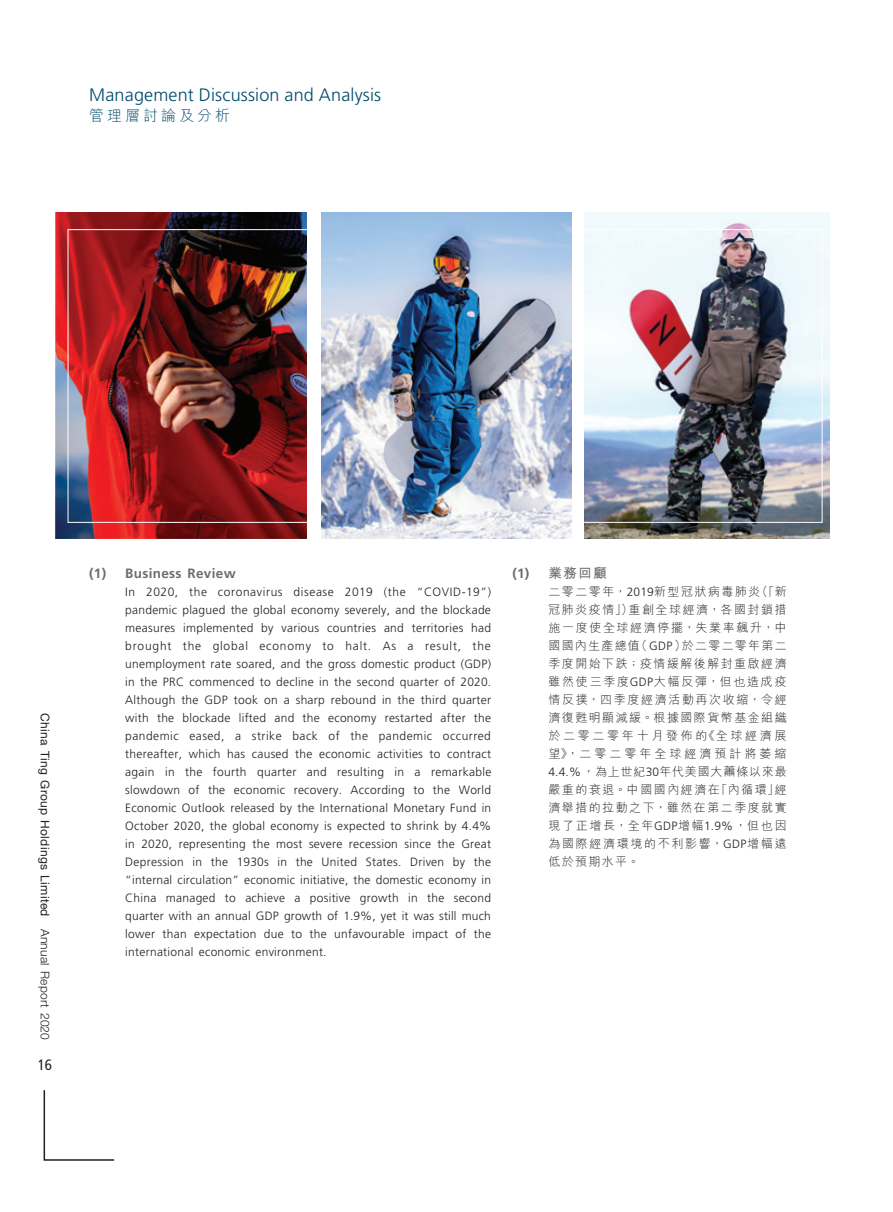
<style>
.page{position:relative;width:893px;height:1212px;background:#fff}
.page>*{position:absolute;margin:0;border:0;box-sizing:border-box;transform-origin:0 0}
.t1{font:300 18px "Frutiger LT Std";letter-spacing:.01em;color:#004b6c}
.t2{font:300 15px "M Hei HK";letter-spacing:.2em;color:#004b6c}
.t3{font:condensed 15px "Frutiger LT Std";color:#231f20}
._04___H2{font:700 13.5px "Frutiger LT Std";letter-spacing:.025em;color:#6c6d70}
._04___H2-2{font:700 13.5px "M Hei HK";color:#6c6d70}
._12___P2{font:300 12px/18px "Frutiger LT Std";letter-spacing:.025em;color:#231f20;text-align:justify}
._12___P2-2{font:300 12px/18px "M Hei HK";letter-spacing:.14em;color:#231f20;text-align:justify}
.t4{font:12px "Helvetica Neue LT Std";letter-spacing:.025em;color:#231f20}
.s1{font-weight:300}
.s2{font-family:"Frutiger LT Std"}
</style>
<div class="page">
<svg style="left:43px;top:1090px;width:72px;height:71px"></svg>
<img style="left:585px;top:213px;width:244px;height:325px">
<img style="left:55px;top:213px;width:251px;height:325px">
<img style="left:321px;top:213px;width:251px;height:325px">
<h1 class="t1" style="left:89px;top:85px;width:293px">Management Discussion and Analysis</h1>
<p class="t2" style="left:89px;top:105px;width:143px">管理層討論及分析</p>
<p class="t4" style="left:52px;top:713px;width:328px;rotate:90deg">China Ting Group Holdings Limited <span class="s1">Annual Report 2020</span></p>
<p class="t3" style="left:38px;top:1056px;width:16px">16</p>
<p class="_04___H2" style="left:89px;top:565px;width:148px">(1) Business Review</p>
<p class="_12___P2" style="left:125px;top:583px;width:368px">In 2020, the coronavirus disease 2019 (the “COVID-19”) pandemic plagued the global economy severely, and the blockade measures implemented by various countries and territories had brought the global economy to halt. As a result, the unemployment rate soared, and the gross domestic product (GDP) in the PRC commenced to decline in the second quarter of 2020.<br>Although the GDP took on a sharp rebound in the third quarter with the blockade lifted and the economy restarted after the pandemic eased, a strike back of the pandemic occurred thereafter, which has caused the economic activities to contract again in the fourth quarter and resulting in a remarkable slowdown of the economic recovery. According to the World Economic Outlook released by the International Monetary Fund in October 2020, the global economy is expected to shrink by 4.4% in 2020, representing the most severe recession since the Great Depression in the 1930s in the United States. Driven by the “internal circulation” economic initiative, the domestic economy in China managed to achieve a positive growth in the second quarter with an annual GDP growth of 1.9%, yet it was still much lower than expectation due to the unfavourable impact of the international economic environment.</p>
<p class="_04___H2-2" style="left:512px;top:563px;width:96px"><span class="s2">(1)</span> 業務回顧</p>
<p class="_12___P2-2" style="left:548px;top:582px;width:240px">二零二零年，<span class="s2">2019</span>新型冠狀病毒肺炎（「新冠肺炎疫情」）重創全球經濟，各國封鎖措施一度使全球經濟停擺，失業率飆升，中國國內生產總值（<span class="s2">GDP</span>）於二零二零年第二季度開始下跌；疫情緩解後解封重啟經濟雖然使三季度<span class="s2">GDP</span>大幅反彈，但也造成疫情反撲，四季度經濟活動再次收縮，令經濟復甦明顯減緩。根據國際貨幣基金組織於二零二零年十月發佈的《全球經濟展望》，二零二零年全球經濟預計將萎縮<span class="s2">4.4.%</span>，為上世紀<span class="s2">30</span>年代美國大蕭條以來最嚴重的衰退。中國國內經濟在「內循環」經濟舉措的拉動之下，雖然在第二季度就實現了正增長，全年<span class="s2">GDP</span>增幅<span class="s2">1.9%</span>，但也因為國際經濟環境的不利影響，<span class="s2">GDP</span>增幅遠低於預期水平。</p>
</div>
